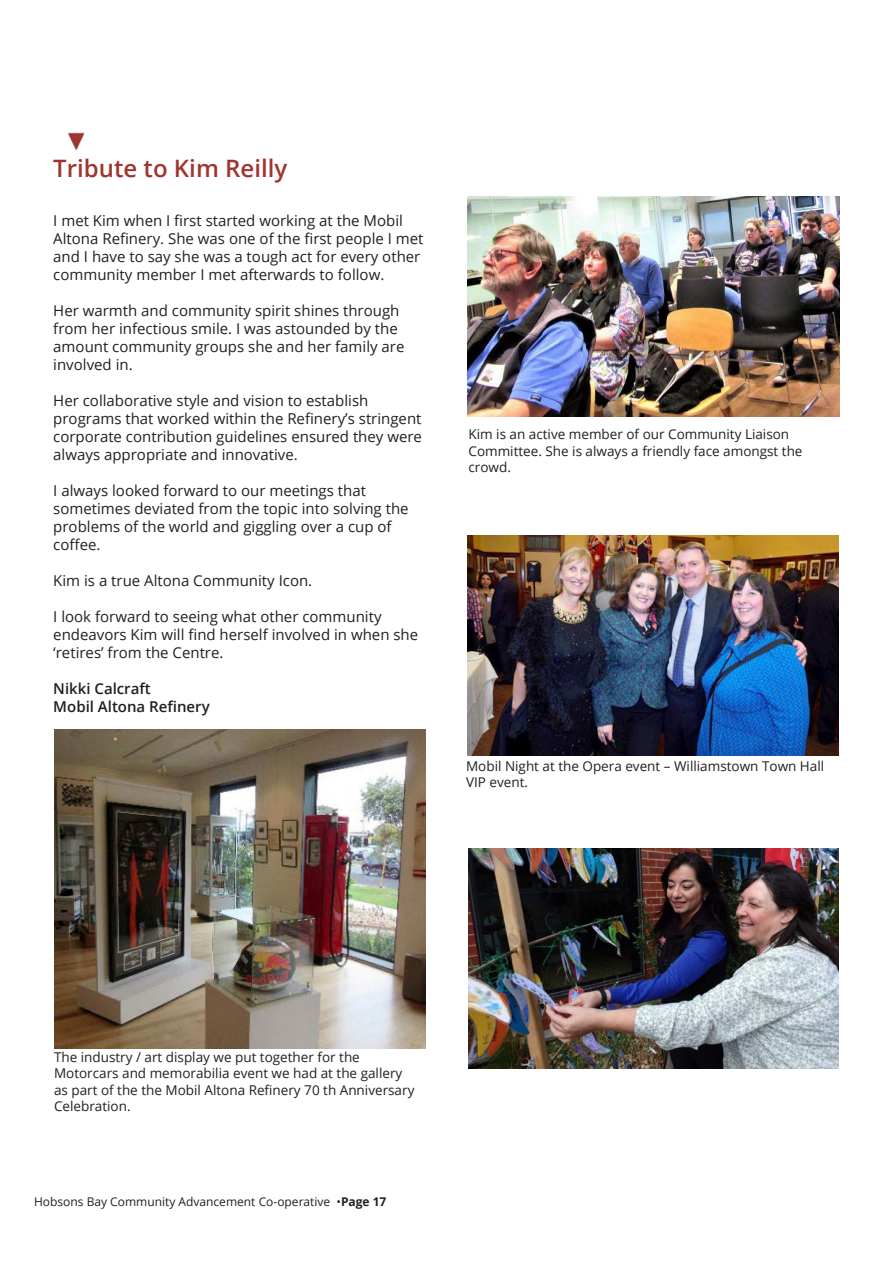
<style>
.page{position:relative;width:893px;height:1263px;background:#fff}
.page>*{position:absolute;margin:0;border:0;box-sizing:border-box;transform-origin:0 0}
.Heading{font:600 24px "Open Sans";color:#9f352f}
.t1{font:15px/18px "Open Sans";color:#231f20}
.t2{font:600 15px "Open Sans";color:#231f20}
.t3{font:13.5px/16.2px "Open Sans";color:#231f20}
.t4{font:12px "Open Sans";color:#231f20}
.s1{font-weight:700}
</style>
<div class="page">
<img style="left:54px;top:729px;width:371px;height:319px">
<img style="left:469px;top:848px;width:370px;height:221px">
<img style="left:468px;top:196px;width:372px;height:221px">
<img style="left:467px;top:535px;width:372px;height:221px">
<img style="left:68px;top:132px;width:17px;height:19px">
<p class="Heading" style="left:53px;top:152px;width:235px">Tribute to Kim Reilly</p>
<p class="t1" style="left:53px;top:211px;width:372px">I met Kim when I first started working at the Mobil Altona Refinery. She was one of the first people I met and I have to say she was a tough act for every other community member I met afterwards to follow.</p>
<p class="t1" style="left:53px;top:301px;width:353px">Her warmth and community spirit shines through from her infectious smile. I was astounded by the amount community groups she and her family are involved in.</p>
<p class="t1" style="left:53px;top:391px;width:370px">Her collaborative style and vision to establish programs that worked within the Refinery’s stringent corporate contribution guidelines ensured they were always appropriate and innovative.</p>
<p class="t1" style="left:53px;top:481px;width:357px">I always looked forward to our meetings that sometimes deviated from the topic into solving the problems of the world and giggling over a cup of coffee.</p>
<p class="t1" style="left:53px;top:571px;width:260px">Kim is a true Altona Community Icon.</p>
<p class="t1" style="left:53px;top:607px;width:366px">I look forward to seeing what other community endeavors Kim will find herself involved in when she ‘retires’ from the Centre.</p>
<p class="t2" style="left:53px;top:678px;width:99px">Nikki Calcraft</p>
<p class="t2" style="left:53px;top:696px;width:158px">Mobil Altona Refinery</p>
<p class="t3" style="left:468px;top:426px;width:336px">Kim is an active member of our Community Liaison<br>Committee. She is always a friendly face amongst the crowd.</p>
<p class="t3" style="left:466px;top:758px;width:360px">Mobil Night at the Opera event – Williamstown Town Hall<br>VIP event.</p>
<p class="t3" style="left:54px;top:1049px;width:362px">The industry / art display we put together for the Motorcars and memorabilia event we had at the gallery as part of the the Mobil Altona Refinery 70 th Anniversary Celebration.</p>
<p class="t4" style="left:34px;top:1194px;width:354px">Hobsons Bay Community Advancement Co-operative •<span class="s1">Page 17</span></p>
</div>
